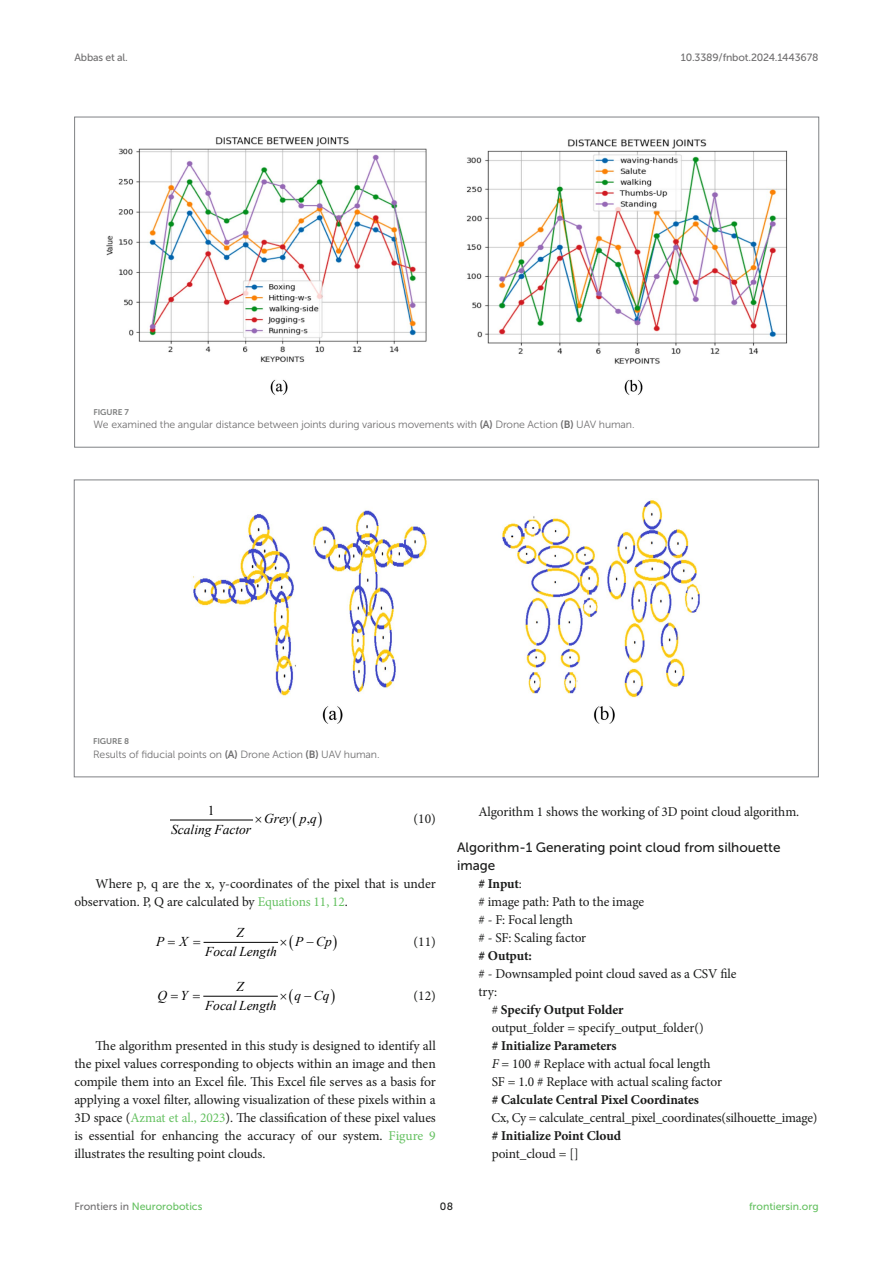
<style>
.page{position:relative;width:893px;height:1263px;background:#fff}
.page>*{position:absolute;margin:0;border:0;box-sizing:border-box;transform-origin:0 0}
.TEXT{font:13.5px/18px "Minion Pro";letter-spacing:-.01em;color:#1b1c1b}
.TEXT-2{font:700 13.5px "Minion Pro";letter-spacing:-.005em;color:#1b1c1b}
.spi-math-img{font:italic 13.5px "Times New Roman";color:#000}
.HEAD_4{font:13.5px/18px "Museo Sans 500";color:#1b1c1b}
.EQ{font:13.5px "Minion Pro";color:#1b1c1b}
.spi-math-img-2{font:13.5px "Times New Roman";color:#000}
.FIG_LEG{font:10.5px "Museo Sans 300";letter-spacing:-.01em;color:#706f70}
.t1{font:10.5px "Museo Sans 500";color:#65c161}
.t2{font:10.5px "Museo Sans 500";letter-spacing:-.015em;color:#706f70}
.t3{font:10.5px "Museo Sans 500";color:#1b1c1b}
.FIG_HD{font:8.25px "Museo Sans 700";letter-spacing:-.01em;color:#7e7f7f}
.s1{font-family:"Museo Sans 700"}
.s2{font-style:normal}
.s3{color:#65c161}
.s4{font-weight:400}
.s5{font-style:italic}
.s6{color:#706f70}
</style>
<div class="page">
<hr style="left:170px;top:820px;width:83px;height:1px;background:#000">
<hr style="left:204px;top:942px;width:74px;height:1px;background:#000">
<hr style="left:204px;top:996px;width:73px;height:1px;background:#000">
<img style="left:106px;top:137px;width:682px;height:258px">
<img style="left:193px;top:500px;width:507px;height:224px">
<p class="t2" style="left:74px;top:51px;width:55px">Abbas et al.</p>
<p class="t2" style="left:681px;top:51px;width:139px">10.3389/fnbot.2024.1443678</p>
<p class="FIG_HD" style="left:94px;top:407px;width:37px">FIGURE 7</p>
<p class="FIG_LEG" style="left:94px;top:419px;width:543px">We examined the angular distance between joints during various movements with <span class="s1">(A)</span> Drone Action <span class="s1">(B)</span> UAV human.</p>
<p class="FIG_HD" style="left:93px;top:737px;width:37px">FIGURE 8</p>
<p class="FIG_LEG" style="left:93px;top:749px;width:288px">Results of fiducial points on <span class="s1">(A)</span> Drone Action <span class="s1">(B)</span> UAV human.</p>
<p class="spi-math-img-2" style="left:208px;top:801px;width:8px">1</p>
<p class="spi-math-img" style="left:171px;top:820px;width:82px">Scaling Factor</p>
<p class="spi-math-img" style="left:264px;top:809px;width:54px">Grey p q<span class="s2">,</span></p>
<p class="EQ" style="left:414px;top:810px;width:24px">(10)</p>
<p class="TEXT" style="left:74px;top:875px;width:363px;text-indent:21px">Where p, q are the x, y-coordinates of the pixel that is under observation. P, Q are calculated by <span class="s3">Equations 11, 12</span>.</p>
<p class="spi-math-img" style="left:237px;top:923px;width:9px">Z</p>
<p class="spi-math-img" style="left:156px;top:932px;width:33px">P X</p>
<p class="spi-math-img" style="left:295px;top:932px;width:38px">P Cp</p>
<p class="spi-math-img" style="left:205px;top:942px;width:73px">Focal Length</p>
<p class="EQ" style="left:414px;top:932px;width:24px">(11)</p>
<p class="spi-math-img" style="left:236px;top:977px;width:9px">Z</p>
<p class="EQ" style="left:414px;top:986px;width:24px">(12)</p>
<p class="TEXT" style="left:74px;top:1037px;width:363px;text-align:justify;text-indent:21px">The algorithm presented in this study is designed to identify all the pixel values corresponding to objects within an image and then compile them into an Excel file. This Excel file serves as a basis for applying a voxel filter, allowing visualization of these pixels within a 3D space (<span class="s3">Azmat et al., 2023</span>). The classification of these pixel values is essential for enhancing the accuracy of our system. <span class="s3">Figure 9 </span>illustrates the resulting point clouds.</p>
<p class="spi-math-img" style="left:157px;top:986px;width:32px">Q Y</p>
<p class="spi-math-img" style="left:295px;top:986px;width:37px">q Cq</p>
<p class="spi-math-img" style="left:205px;top:996px;width:73px">Focal Length</p>
<p class="TEXT" style="left:478px;top:803px;width:322px">Algorithm 1 shows the working of 3D point cloud algorithm.</p>
<p class="HEAD_4" style="left:457px;top:838px;width:325px">Algorithm-1 Generating point cloud from silhouette image</p>
<p class="TEXT-2" style="left:478px;top:874px;width:45px"># Input<span class="s4">:</span></p>
<p class="TEXT" style="left:478px;top:893px;width:167px"># image path: Path to the image</p>
<p class="TEXT" style="left:478px;top:911px;width:96px"># - F: Focal length</p>
<p class="TEXT" style="left:478px;top:929px;width:109px"># - SF: Scaling factor</p>
<p class="TEXT-2" style="left:478px;top:946px;width:55px"># Output:</p>
<p class="TEXT" style="left:478px;top:965px;width:260px"># - Downsampled point cloud saved as a CSV file</p>
<p class="TEXT" style="left:478px;top:983px;width:20px">try:</p>
<p class="TEXT-2" style="left:492px;top:1000px;width:133px"><span class="s4">#</span> Specify Output Folder</p>
<p class="TEXT" style="left:492px;top:1019px;width:213px">output_folder = specify_output_folder()</p>
<p class="TEXT-2" style="left:492px;top:1036px;width:127px"># Initialize Parameters</p>
<p class="TEXT" style="left:492px;top:1055px;width:221px"><span class="s5">F</span> = 100 # Replace with actual focal length</p>
<p class="TEXT" style="left:492px;top:1073px;width:232px">SF = 1.0 # Replace with actual scaling factor</p>
<p class="TEXT-2" style="left:492px;top:1090px;width:209px"># Calculate Central Pixel Coordinates</p>
<p class="TEXT" style="left:491px;top:1109px;width:327px">Cx, Cy = calculate_central_pixel_coordinates(silhouette_image)</p>
<p class="TEXT-2" style="left:492px;top:1126px;width:131px"># Initialize Point Cloud</p>
<p class="TEXT" style="left:492px;top:1145px;width:88px">point_cloud = []</p>
<p class="t1" style="left:74px;top:1200px;width:130px"><span class="s6">Frontiers in</span> Neurorobotics</p>
<p class="t3" style="left:440px;top:1200px;width:15px">08</p>
<p class="t1" style="left:749px;top:1200px;width:71px">frontiersin.org</p>
</div>
